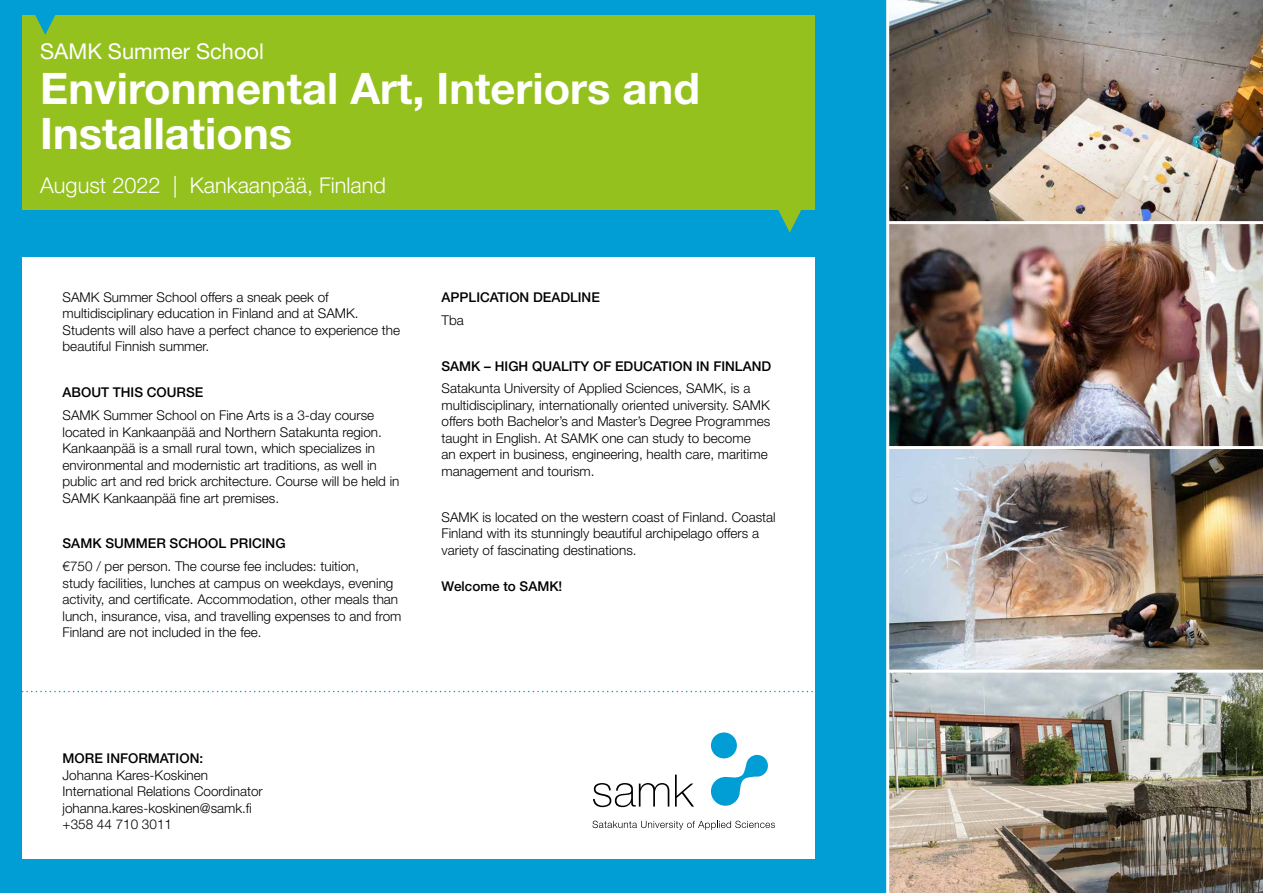
<style>
.page{position:relative;width:1263px;height:893px;background:#009ed4}
.page>*{position:absolute;margin:0;border:0;box-sizing:border-box;transform-origin:0 0}
.t1{font:700 43.5px/45px "Helvetica Neue LT Std";color:#fff}
.t2{font:300 21.75px "Helvetica Neue LT Std";color:#fff}
.t3{font:21.75px "Helvetica Neue LT Std";color:#fff}
.t4{font:300 13.5px/16.5px "Helvetica Neue LT Std";color:#000}
.t5{font:500 13.5px "Helvetica Neue LT Std";color:#000}
</style>
<div class="page">
<div style="left:22px;top:257px;width:792px;height:602px;background:#fff"></div>
<svg style="left:22px;top:691px;width:793px;height:1px"></svg>
<div style="left:22px;top:15px;width:792px;height:194px;background:#95c11f"></div>
<svg style="left:35px;top:15px;width:21px;height:20px"></svg>
<svg style="left:775px;top:209px;width:29px;height:24px"></svg>
<div style="left:711px;top:732px;width:26px;height:26px;background:#009ed4;border-radius:50%"></div>
<svg style="left:711px;top:755px;width:57px;height:51px"></svg>
<svg style="left:593px;top:775px;width:101px;height:32px"></svg>
<svg style="left:592px;top:821px;width:183px;height:9px"></svg>
<img style="left:889px;top:0;width:374px;height:893px">
<hr style="left:886px;top:0;width:3px;height:893px;background:#fff">
<hr style="left:887px;top:221px;width:376px;height:3px;background:#fff">
<hr style="left:888px;top:446px;width:375px;height:3px;background:#fff">
<hr style="left:888px;top:670px;width:375px;height:3px;background:#fff">
<h2 class="t3" style="left:40px;top:38px;width:225px">SAMK Summer School</h2>
<h1 class="t1" style="left:40px;top:65px;width:661px">Environmental Art, Interiors and<br>Installations</h1>
<h2 class="t2" style="left:40px;top:172px;width:347px">August 2022 | Kankaanpää, Finland</h2>
<p class="t4" style="left:63px;top:289px;width:339px">SAMK Summer School offers a sneak peek of multidisciplinary education in Finland and at SAMK.<br>Students will also have a perfect chance to experience the beautiful Finnish summer.</p>
<p class="t5" style="left:63px;top:384px;width:142px">ABOUT THIS COURSE</p>
<p class="t4" style="left:63px;top:407px;width:338px">SAMK Summer School on Fine Arts is a 3-day course located in Kankaanpää and Northern Satakunta region.<br>Kankaanpää is a small rural town, which specializes in environmental and modernistic art traditions, as well in public art and red brick architecture. Course will be held in SAMK Kankaanpää fine art premises.</p>
<p class="t5" style="left:63px;top:535px;width:225px">SAMK SUMMER SCHOOL PRICING</p>
<p class="t4" style="left:63px;top:558px;width:340px">€750 / per person. The course fee includes: tuition,<br>study facilities, lunches at campus on weekdays, evening activity, and certificate. Accommodation, other meals than lunch, insurance, visa, and travelling expenses to and from Finland are not included in the fee.</p>
<p class="t5" style="left:442px;top:289px;width:160px">APPLICATION DEADLINE</p>
<p class="t4" style="left:442px;top:311px;width:24px">Tba</p>
<p class="t5" style="left:442px;top:358px;width:331px">SAMK – HIGH QUALITY OF EDUCATION IN FINLAND</p>
<p class="t4" style="left:442px;top:380px;width:330px">Satakunta University of Applied Sciences, SAMK, is a multidisciplinary, internationally oriented university. SAMK offers both Bachelor’s and Master’s Degree Programmes taught in English. At SAMK one can study to become<br>an expert in business, engineering, health care, maritime management and tourism.</p>
<p class="t4" style="left:442px;top:508px;width:336px">SAMK is located on the western coast of Finland. Coastal<br>Finland with its stunningly beautiful archipelago offers a variety of fascinating destinations.</p>
<p class="t5" style="left:442px;top:579px;width:122px">Welcome to SAMK!</p>
<p class="t5" style="left:63px;top:750px;width:142px">MORE INFORMATION:</p>
<p class="t4" style="left:63px;top:766px;width:202px">Johanna Kares-Koskinen<br>International Relations Coordinator johanna.kares-koskinen@samk.fi +358 44 710 3011</p>
</div>
